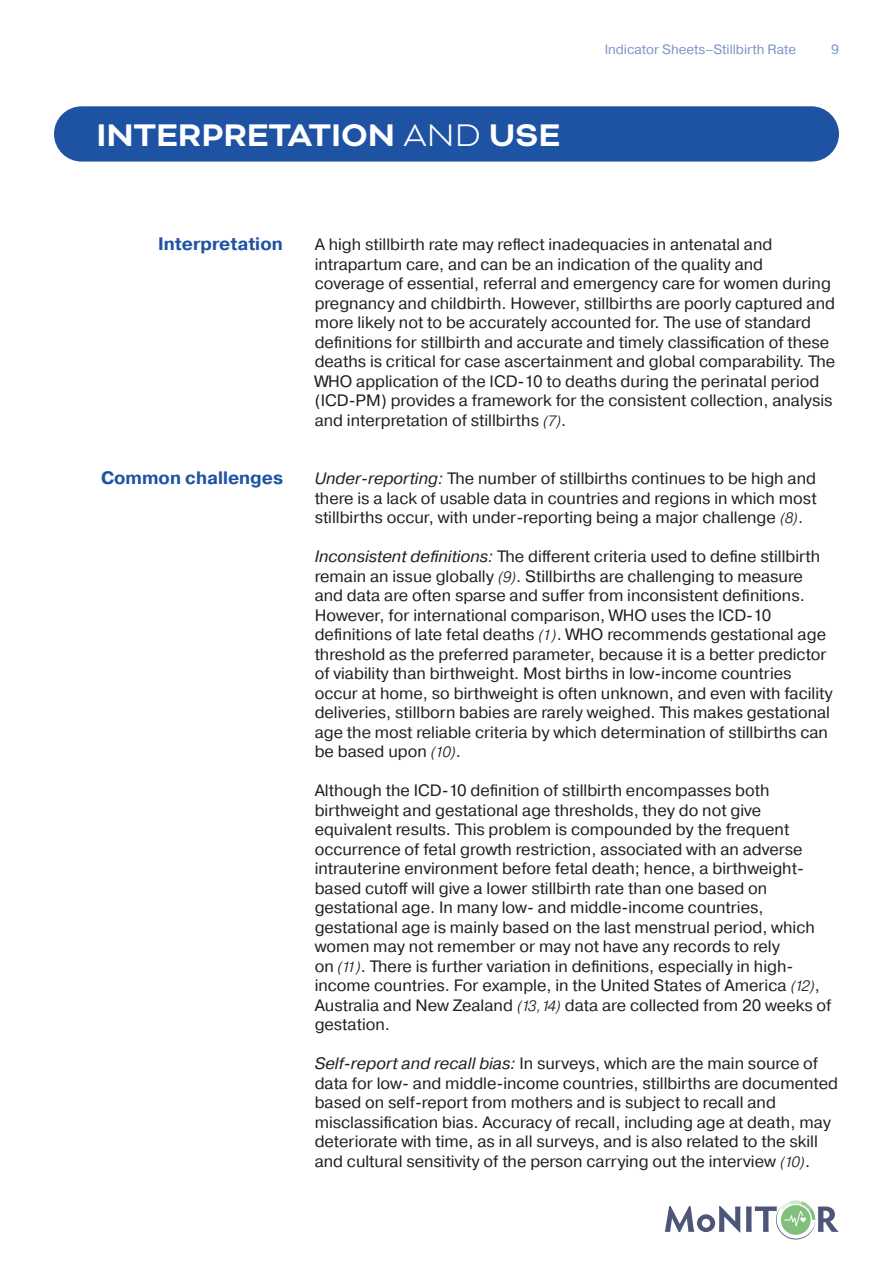
<style>
.page{position:relative;width:893px;height:1263px;background:#fff}
.page>*{position:absolute;margin:0;border:0;box-sizing:border-box;transform-origin:0 0}
.Title_chapter{font:700 36px "Bicyclette";color:#fff}
.Sous_titres_case_stu{font:700 18px "Pragmatica";color:#1e53a3}
.Corps_de_texte{font:16.5px/19.5px "Pragmatica";color:#231f20}
.t1{font:13.5px "Pragmatica";color:#4365ae}
.s1{font-weight:300}
.s2{font-weight:300;font-style:italic;font-size:15px}
.s3{font-style:italic}
</style>
<div class="page">
<svg style="left:665px;top:1206px;width:75px;height:26px"></svg>
<svg style="left:746px;top:1200px;width:93px;height:40px"></svg>
<div style="left:54px;top:106px;width:785px;height:56px;background:#1e53a3;border-radius:28px"></div>
<p class="Title_chapter" style="left:97px;top:114px;width:465px">INTERPRETATION <span class="s1">AND</span> USE</p>
<p class="t1" style="left:604px;top:41px;width:193px">Indicator Sheets–Stillbirth Rate</p>
<p class="t1" style="left:831px;top:41px;width:9px">9</p>
<p class="Sous_titres_case_stu" style="left:158px;top:232px;width:126px">Interpretation</p>
<p class="Corps_de_texte" style="left:315px;top:235px;width:522px">A high stillbirth rate may reflect inadequacies in antenatal and intrapartum care, and can be an indication of the quality and coverage of essential, referral and emergency care for women during pregnancy and childbirth. However, stillbirths are poorly captured and more likely not to be accurately accounted for. The use of standard definitions for stillbirth and accurate and timely classification of these deaths is critical for case ascertainment and global comparability. The WHO application of the ICD-10 to deaths during the perinatal period (ICD-PM) provides a framework for the consistent collection, analysis and interpretation of stillbirths <span class="s2">(7)</span>.</p>
<p class="Sous_titres_case_stu" style="left:101px;top:466px;width:184px">Common challenges</p>
<p class="Corps_de_texte" style="left:315px;top:469px;width:503px;text-align:justify"><span class="s3">Under-reporting:</span> The number of stillbirths continues to be high and there is a lack of usable data in countries and regions in which most stillbirths occur, with under-reporting being a major challenge <span class="s2">(8)</span>.</p>
<p class="Corps_de_texte" style="left:315px;top:547px;width:519px"><span class="s3">Inconsistent definitions:</span> The different criteria used to define stillbirth remain an issue globally <span class="s2">(9)</span>. Stillbirths are challenging to measure and data are often sparse and suffer from inconsistent definitions.<br>However, for international comparison, WHO uses the ICD-10 definitions of late fetal deaths <span class="s2">(1)</span>. WHO recommends gestational age threshold as the preferred parameter, because it is a better predictor of viability than birthweight. Most births in low-income countries occur at home, so birthweight is often unknown, and even with facility deliveries, stillborn babies are rarely weighed. This makes gestational age the most reliable criteria by which determination of stillbirths can be based upon <span class="s2">(10)</span>.</p>
<p class="Corps_de_texte" style="left:315px;top:781px;width:518px">Although the ICD-10 definition of stillbirth encompasses both birthweight and gestational age thresholds, they do not give equivalent results. This problem is compounded by the frequent occurrence of fetal growth restriction, associated with an adverse intrauterine environment before fetal death; hence, a birthweight&shy;based cutoff will give a lower stillbirth rate than one based on gestational age. In many low- and middle-income countries, gestational age is mainly based on the last menstrual period, which women may not remember or may not have any records to rely<br>on <span class="s2">(11)</span>. There is further variation in definitions, especially in high&shy;income countries. For example, in the United States of America <span class="s2">(12)</span>, Australia and New Zealand <span class="s2">(13,14)</span> data are collected from 20 weeks of gestation.</p>
<p class="Corps_de_texte" style="left:315px;top:1054px;width:525px"><span class="s3">Self-report and recall bias:</span> In surveys, which are the main source of data for low- and middle-income countries, stillbirths are documented based on self-report from mothers and is subject to recall and misclassification bias. Accuracy of recall, including age at death, may deteriorate with time, as in all surveys, and is also related to the skill and cultural sensitivity of the person carrying out the interview <span class="s2">(10)</span>.</p>
</div>
